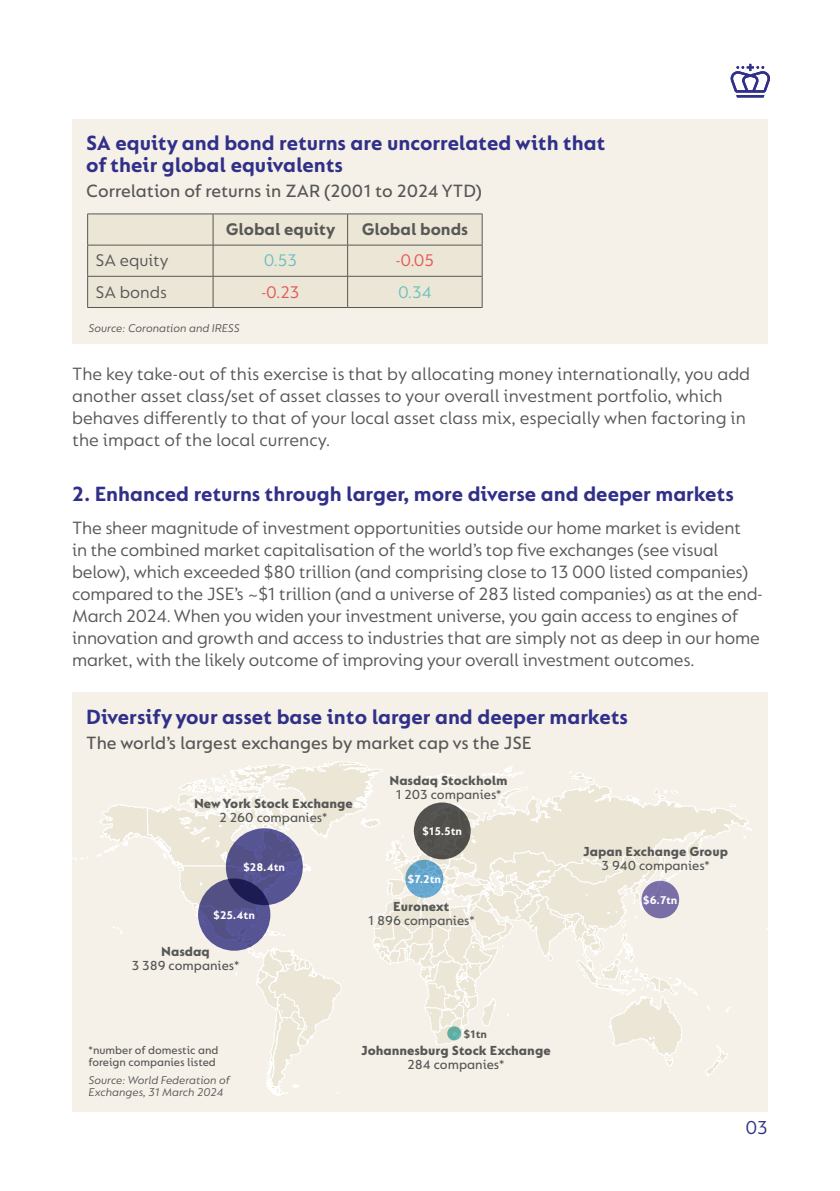
<style>
.page{position:relative;width:840px;height:1191px;background:#fff}
.page>*{position:absolute;margin:0;border:0;box-sizing:border-box;transform-origin:0 0}
.t1{font:700 22px/22px "FS Lucas";color:#313089}
.t2{font:20px "FS Lucas";color:#313089}
.t3{font:19px/22px "FS Lucas";letter-spacing:-.01em;color:#575756}
.t4{font:500 19px "FS Lucas";color:#575756}
.t5{font:700 18px "FS Lucas";color:#575756}
.t6{font:18px "FS Lucas";color:#575756}
.t7{font:18px "FS Lucas";color:#6ac2bf}
.t8{font:18px "FS Lucas";color:#e55857}
.t9{font:18px "FS Lucas";color:#e25857}
.t10{font:800 14px "FS Lucas";color:#575756}
.t11{font:500 14px "FS Lucas";color:#575756}
.t12{font:italic 12px/12px "FS Lucas";color:#575756}
.t13{font:500 12px/12px "FS Lucas";color:#575756}
.t14{font:700 12px "FS Lucas";color:#fff}
.t15{font:700 12px "FS Lucas";color:#575756}
</style>
<div class="page">
<svg style="left:730px;top:64px;width:40px;height:34px"></svg>
<div style="left:72px;top:120px;width:695px;height:224px;background:#f5f1e9"></div>
<div style="left:72px;top:692px;width:695px;height:419px;background:#f5f1e9"></div>
<div style="left:88px;top:214px;width:393px;height:93px;background:#ebe6d6"></div>
<hr style="left:87px;top:213px;width:126px;height:1px;background:#575756">
<hr style="left:87px;top:214px;width:1px;height:31px;background:#575756">
<hr style="left:213px;top:213px;width:134px;height:1px;background:#575756">
<hr style="left:213px;top:214px;width:1px;height:31px;background:#575756">
<hr style="left:347px;top:213px;width:135px;height:1px;background:#575756">
<hr style="left:347px;top:214px;width:1px;height:31px;background:#575756">
<hr style="left:481px;top:214px;width:1px;height:31px;background:#575756">
<hr style="left:87px;top:245px;width:126px;height:1px;background:#575756">
<hr style="left:87px;top:245px;width:1px;height:31px;background:#575756">
<hr style="left:213px;top:245px;width:134px;height:1px;background:#575756">
<hr style="left:213px;top:245px;width:1px;height:31px;background:#575756">
<hr style="left:347px;top:245px;width:135px;height:1px;background:#575756">
<hr style="left:347px;top:245px;width:1px;height:31px;background:#575756">
<hr style="left:481px;top:245px;width:1px;height:31px;background:#575756">
<hr style="left:87px;top:276px;width:126px;height:1px;background:#575756">
<hr style="left:87px;top:276px;width:1px;height:31px;background:#575756">
<hr style="left:213px;top:276px;width:134px;height:1px;background:#575756">
<hr style="left:213px;top:276px;width:1px;height:31px;background:#575756">
<hr style="left:347px;top:276px;width:135px;height:1px;background:#575756">
<hr style="left:347px;top:276px;width:1px;height:31px;background:#575756">
<hr style="left:481px;top:276px;width:1px;height:31px;background:#575756">
<hr style="left:87px;top:307px;width:126px;height:1px;background:#575756">
<hr style="left:213px;top:307px;width:134px;height:1px;background:#575756">
<hr style="left:347px;top:307px;width:135px;height:1px;background:#575756">
<svg style="left:72px;top:761px;width:695px;height:351px"></svg>
<svg style="left:226px;top:828px;width:76px;height:77px;background:#55538e"></svg>
<svg style="left:198px;top:878px;width:72px;height:72px;background:#4d4b85"></svg>
<div style="left:413px;top:802px;width:57px;height:57px;background:#53524e;border-radius:50%"></div>
<svg style="left:405px;top:859px;width:38px;height:38px"></svg>
<svg style="left:641px;top:880px;width:37px;height:38px"></svg>
<svg style="left:447px;top:1026px;width:14px;height:14px"></svg>
<p class="t1" style="left:86px;top:131px;width:520px">SA equity and bond returns are uncorrelated with that of their global equivalents</p>
<p class="t4" style="left:86px;top:180px;width:397px">Correlation of returns in ZAR (2001 to 2024 YTD)</p>
<p class="t5" style="left:226px;top:219px;width:111px">Global equity</p>
<p class="t5" style="left:361px;top:219px;width:108px">Global bonds</p>
<p class="t6" style="left:96px;top:250px;width:74px">SA equity</p>
<p class="t7" style="left:263px;top:250px;width:35px">0.53</p>
<p class="t8" style="left:395px;top:250px;width:40px">-0.05</p>
<p class="t6" style="left:96px;top:281px;width:73px">SA bonds</p>
<p class="t9" style="left:261px;top:281px;width:39px">-0.23</p>
<p class="t7" style="left:398px;top:281px;width:35px">0.34</p>
<p class="t12" style="left:88px;top:321px;width:153px">Source: Coronation and IRESS</p>
<p class="t3" style="left:72px;top:363px;width:679px">The key take-out of this exercise is that by allocating money internationally, you add another asset class/set of asset classes to your overall investment portfolio, which behaves differently to that of your local asset class mix, especially when factoring in the impact of the local currency.</p>
<p class="t1" style="left:72px;top:483px;width:663px">2. Enhanced returns through larger, more diverse and deeper markets</p>
<p class="t3" style="left:72px;top:517px;width:691px">The sheer magnitude of investment opportunities outside our home market is evident<br>in the combined market capitalisation of the world’s top five exchanges (see visual below), which exceeded $80 trillion (and comprising close to 13 000 listed companies) compared to the JSE’s ~$1 trillion (and a universe of 283 listed companies) as at the end-March 2024. When you widen your investment universe, you gain access to engines of innovation and growth and access to industries that are simply not as deep in our home market, with the likely outcome of improving your overall investment outcomes.</p>
<p class="t1" style="left:86px;top:706px;width:543px">Diversify your asset base into larger and deeper markets</p>
<p class="t4" style="left:86px;top:732px;width:446px">The world’s largest exchanges by market cap vs the JSE</p>
<p class="t10" style="left:194px;top:796px;width:160px">New York Stock Exchange</p>
<p class="t11" style="left:219px;top:810px;width:109px">2 260 companies*</p>
<p class="t14" style="left:243px;top:860px;width:43px">$28.4tn</p>
<p class="t14" style="left:213px;top:908px;width:43px">$25.4tn</p>
<p class="t10" style="left:161px;top:943px;width:50px">Nasdaq</p>
<p class="t11" style="left:132px;top:957px;width:109px">3 389 companies*</p>
<p class="t10" style="left:389px;top:772px;width:120px">Nasdaq Stockholm</p>
<p class="t11" style="left:395px;top:786px;width:107px">1 203 companies*</p>
<p class="t14" style="left:422px;top:824px;width:41px">$15.5tn</p>
<p class="t14" style="left:407px;top:872px;width:35px">$7.2tn</p>
<p class="t10" style="left:393px;top:898px;width:58px">Euronext</p>
<p class="t11" style="left:368px;top:912px;width:108px">1 896 companies*</p>
<p class="t13" style="left:88px;top:1044px;width:131px">*number of domestic and foreign companies listed</p>
<p class="t12" style="left:88px;top:1074px;width:143px">Source: World Federation of<br>Exchanges, 31 March 2024</p>
<p class="t15" style="left:463px;top:1026px;width:25px">$1tn</p>
<p class="t10" style="left:361px;top:1042px;width:191px">Johannesburg Stock Exchange</p>
<p class="t11" style="left:407px;top:1056px;width:98px">284 companies*</p>
<p class="t10" style="left:583px;top:843px;width:146px">Japan Exchange Group</p>
<p class="t11" style="left:601px;top:857px;width:110px">3 940 companies*</p>
<p class="t14" style="left:643px;top:893px;width:36px">$6.7tn</p>
<p class="t2" style="left:745px;top:1116px;width:24px">03</p>
</div>
